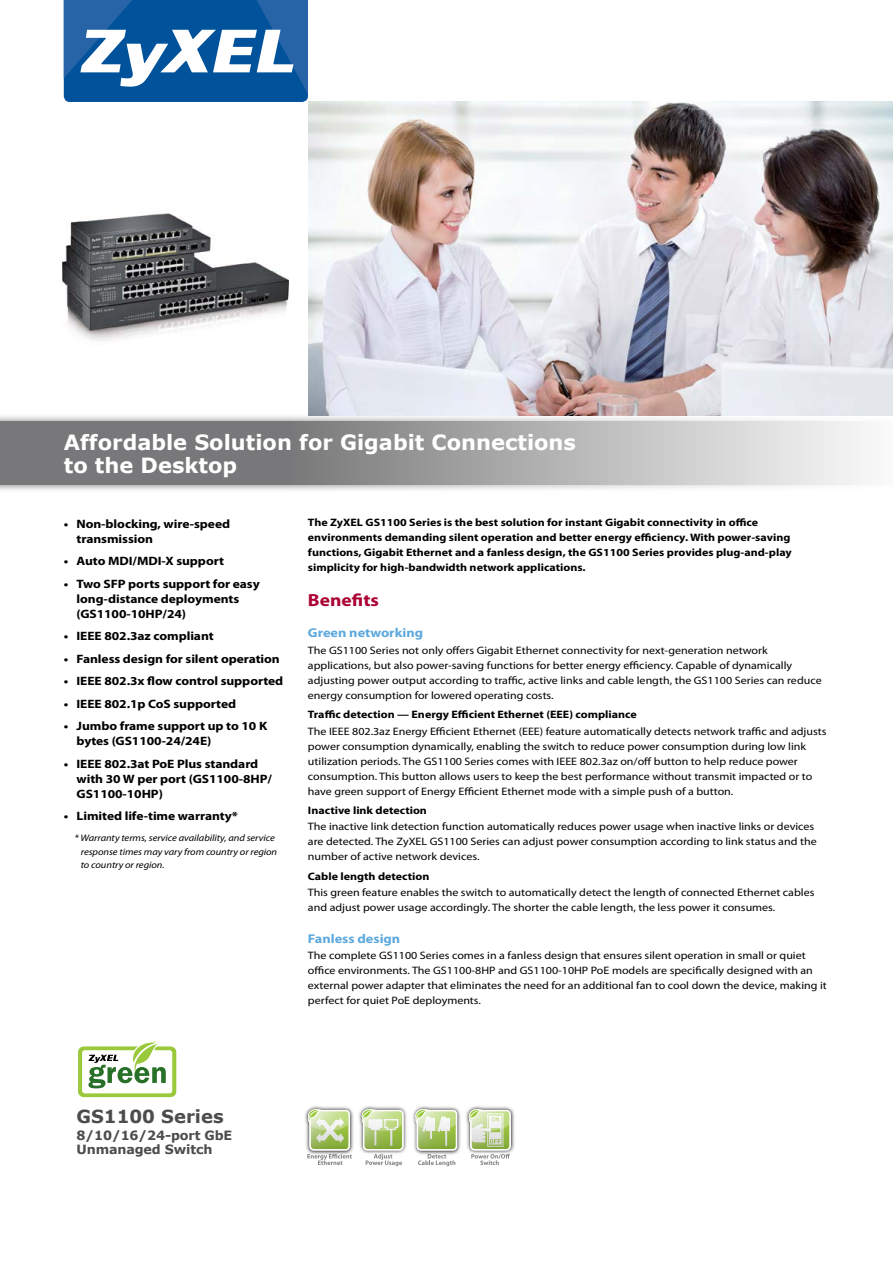
<style>
.page{position:relative;width:893px;height:1263px;background:#fff}
.page>*{position:absolute;margin:0;border:0;box-sizing:border-box;transform-origin:0 0}
.t1{font:700 21px/22.5px "Verdana";color:#fff}
.t2{font:700 18px "Verdana";color:#4c4c4e}
.t3{font:700 17.55px "Myriad Pro";color:#ab0334;scale:1.11 1}
.t4{font:700 12.9px "Myriad Pro";color:#5da9dd;scale:1.11 1}
.t5{font:700 12.75px/14.2px "Verdana";letter-spacing:-.01em;color:#4c4c4e}
.t6{font:700 12.15px/15px "Myriad Pro";letter-spacing:-.005em;color:#000;scale:1.11 1}
.t7{font:10.8px/15px "Myriad Pro";color:#000;scale:1.11 1}
.t8{font:700 10.8px/15px "Myriad Pro";color:#000;scale:1.11 1}
.t9{font:italic 9.45px/13.5px "Myriad Pro";letter-spacing:-.005em;color:#000;scale:1.11 1}
</style>
<div class="page">
<svg style="left:64px;top:0;width:244px;height:102px"></svg>
<div style="left:0;top:413px;width:893px;height:80px;background:#000;opacity:.65"></div>
<svg style="left:0;top:421px;width:893px;height:64px;background:#a5a5a6"></svg>
<img style="left:62px;top:213px;width:227px;height:128px">
<svg style="left:78px;top:1041px;width:99px;height:57px"></svg>
<img style="left:308px;top:102px;width:585px;height:314px">
<img style="left:305px;top:1106px;width:210px;height:47px">
<svg style="left:415px;top:1107px;width:42px;height:59px"></svg>
<svg style="left:361px;top:1107px;width:43px;height:59px"></svg>
<svg style="left:307px;top:1107px;width:45px;height:58px"></svg>
<svg style="left:468px;top:1107px;width:43px;height:58px"></svg>
<h1 class="t1" style="left:64px;top:431px;width:514px">Affordable Solution for Gigabit Connections to the Desktop</h1>
<p class="t6" style="left:77px;top:516px;width:140px;text-indent:-13px">• Non-blocking, wire-speed transmission</p>
<p class="t6" style="left:64px;top:553px;width:146px">• Auto MDI/MDI-X support</p>
<p class="t6" style="left:77px;top:576px;width:167px;text-indent:-13px">• Two SFP ports support for easy long-distance deployments (GS1100-10HP/24)</p>
<p class="t6" style="left:64px;top:628px;width:137px">• IEEE 802.3az compliant</p>
<p class="t6" style="left:64px;top:651px;width:196px">• Fanless design for silent operation</p>
<p class="t6" style="left:64px;top:673px;width:199px">• IEEE 802.3x flow control supported</p>
<p class="t6" style="left:64px;top:696px;width:157px">• IEEE 802.1p CoS supported</p>
<p class="t6" style="left:77px;top:718px;width:173px;text-indent:-13px">• Jumbo frame support up to 10 K bytes (GS1100-24/24E)</p>
<p class="t6" style="left:77px;top:756px;width:178px;text-indent:-13px">• IEEE 802.3at PoE Plus standard with 30 W per port (GS1100-8HP/<br>GS1100-10HP)</p>
<p class="t6" style="left:64px;top:808px;width:158px">• Limited life-time warranty*</p>
<p class="t9" style="left:81px;top:831px;width:178px;text-indent:-6px">* Warranty terms, service availability, and service response times may vary from country or region to country or region.</p>
<p class="t8" style="left:308px;top:515px;width:437px">The ZyXEL GS1100 Series is the best solution for instant Gigabit connectivity in office environments demanding silent operation and better energy efficiency. With power-saving functions, Gigabit Ethernet and a fanless design, the GS1100 Series provides plug-and-play simplicity for high-bandwidth network applications.</p>
<h3 class="t3" style="left:308px;top:589px;width:65px">Benefits</h3>
<p class="t4" style="left:308px;top:625px;width:105px">Green networking</p>
<p class="t7" style="left:308px;top:643px;width:464px">The GS1100 Series not only offers Gigabit Ethernet connectivity for next-generation network applications, but also power-saving functions for better energy efficiency. Capable of dynamically adjusting power output according to traffic, active links and cable length, the GS1100 Series can reduce energy consumption for lowered operating costs.</p>
<p class="t8" style="left:308px;top:707px;width:298px">Traffic detection — Energy Efficient Ethernet (EEE) compliance</p>
<p class="t7" style="left:308px;top:723px;width:469px">The IEEE 802.3az Energy Efficient Ethernet (EEE) feature automatically detects network traffic and adjusts power consumption dynamically, enabling the switch to reduce power consumption during low link utilization periods. The GS1100 Series comes with IEEE 802.3az on/off button to help reduce power consumption. This button allows users to keep the best performance without transmit impacted or to have green support of Energy Efficient Ethernet mode with a simple push of a button.</p>
<p class="t8" style="left:308px;top:802px;width:109px">Inactive link detection</p>
<p class="t7" style="left:308px;top:819px;width:460px">The inactive link detection function automatically reduces power usage when inactive links or devices are detected. The ZyXEL GS1100 Series can adjust power consumption according to link status and the number of active network devices.</p>
<p class="t8" style="left:308px;top:868px;width:111px">Cable length detection</p>
<p class="t7" style="left:308px;top:885px;width:458px">This green feature enables the switch to automatically detect the length of connected Ethernet cables and adjust power usage accordingly. The shorter the cable length, the less power it consumes.</p>
<p class="t4" style="left:308px;top:930px;width:85px">Fanless design</p>
<p class="t7" style="left:308px;top:948px;width:469px">The complete GS1100 Series comes in a fanless design that ensures silent operation in small or quiet office environments. The GS1100-8HP and GS1100-10HP PoE models are specifically designed with an external power adapter that eliminates the need for an additional fan to cool down the device, making it perfect for quiet PoE deployments.</p>
<h2 class="t2" style="left:77px;top:1104px;width:149px">GS1100 Series</h2>
<p class="t5" style="left:77px;top:1128px;width:157px">8/10/16/24-port GbE<br>Unmanaged Switch</p>
</div>
